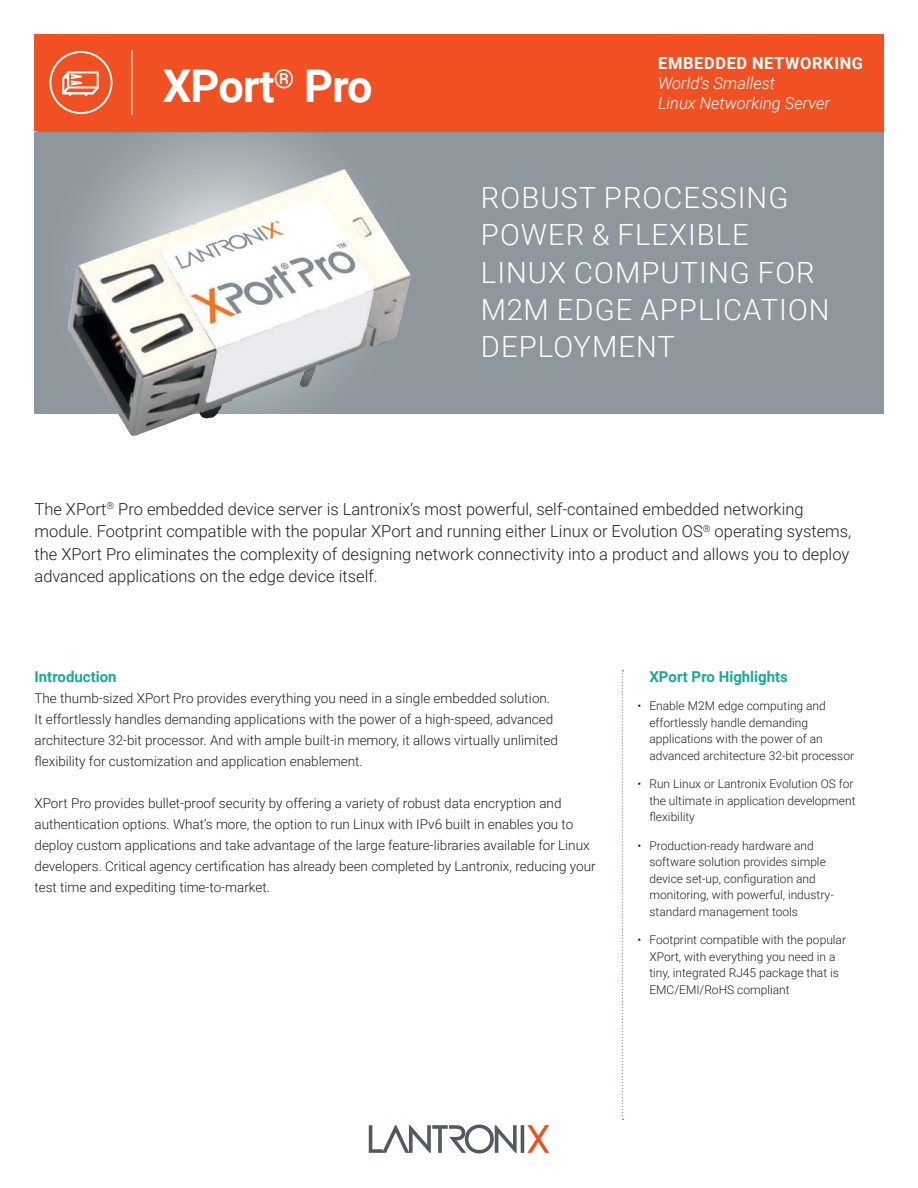
<style>
.page{position:relative;width:918px;height:1188px;background:#fff}
.page>*{position:absolute;margin:0;border:0;box-sizing:border-box;transform-origin:0 0}
.t1{font:700 45px "Roboto";letter-spacing:-.02em;color:#fff}
.t2{font:300 29.25px/37.2px "Roboto";letter-spacing:.035em;color:#fff}
.t3{font:300 16.5px/22.5px "Roboto";color:#221f1f}
.t4{font:italic 300 16.5px/19.8px "Roboto";color:#fff}
.t5{font:700 16.5px "Roboto";letter-spacing:.035em;color:#fff}
.t6{font:700 15px "Roboto";color:#18aa92}
.t7{font:300 13.5px/21px "Roboto";color:#221f1f}
.t8{font:300 12px/16.5px "Roboto";color:#221f1f}
</style>
<div class="page">
<svg style="left:369px;top:1125px;width:180px;height:28px"></svg>
<div style="left:38px;top:131px;width:846px;height:282px;background:#8e979d"></div>
<img style="left:34px;top:132px;width:382px;height:282px">
<div style="left:35px;top:35px;width:849px;height:96px;background:#f05022"></div>
<hr style="left:132px;top:50px;width:1px;height:65px;background:#fff">
<svg style="left:50px;top:51px;width:62px;height:63px"></svg>
<svg style="left:622px;top:670px;width:1px;height:450px"></svg>
<img style="left:126px;top:171px;width:213px;height:77px">
<h1 class="t1" style="left:163px;top:67px;width:211px">XPort<sup>®</sup> Pro</h1>
<p class="t5" style="left:658px;top:56px;width:206px">EMBEDDED NETWORKING</p>
<p class="t4" style="left:658px;top:74px;width:173px">World’s Smallest<br>Linux Networking Server</p>
<h2 class="t2" style="left:481px;top:178px;width:350px">ROBUST PROCESSING<br>POWER &amp; FLEXIBLE<br>LINUX COMPUTING FOR<br>M2M EDGE APPLICATION<br>DEPLOYMENT</h2>
<p class="t3" style="left:34px;top:499px;width:818px">The XPort<sup>®</sup> Pro embedded device server is Lantronix’s most powerful, self-contained embedded networking module. Footprint compatible with the popular XPort and running either Linux or Evolution OS<sup>®</sup> operating systems, the XPort Pro eliminates the complexity of designing network connectivity into a product and allows you to deploy advanced applications on the edge device itself.</p>
<p class="t6" style="left:34px;top:670px;width:84px">Introduction</p>
<p class="t7" style="left:34px;top:689px;width:525px">The thumb-sized XPort Pro provides everything you need in a single embedded solution.<br>It effortlessly handles demanding applications with the power of a high-speed, advanced architecture 32-bit processor. And with ample built-in memory, it allows virtually unlimited昀氀exibility for customization and application enablement.</p>
<p class="t7" style="left:34px;top:794px;width:563px">XPort Pro provides bullet-proof security by offering a variety of robust data encryption and authentication options. What’s more, the option to run Linux with IPv6 built in enables you to deploy custom applications and take advantage of the large feature-libraries available for Linux developers. Critical agency certi昀椀cation has already been completed by Lantronix, reducing your test time and expediting time-to-market.</p>
<p class="t6" style="left:649px;top:670px;width:140px">XPort Pro Highlights</p>
<p class="t8" style="left:649px;top:699px;width:206px;text-indent:-12px">• Enable M2M edge computing and effortlessly handle demanding applications with the power of an advanced architecture 32-bit processor</p>
<p class="t8" style="left:649px;top:777px;width:208px;text-indent:-12px">• Run Linux or Lantronix Evolution OS for the ultimate in application development昀氀exibility</p>
<p class="t8" style="left:649px;top:838px;width:186px;text-indent:-12px">• Production-ready hardware and software solution provides simple device set-up, con昀椀guration and monitoring, with powerful, industry&shy;standard management tools</p>
<p class="t8" style="left:649px;top:933px;width:198px;text-indent:-12px">• Footprint compatible with the popular XPort, with everything you need in a tiny, integrated RJ45 package that is EMC/EMI/RoHS compliant</p>
</div>
